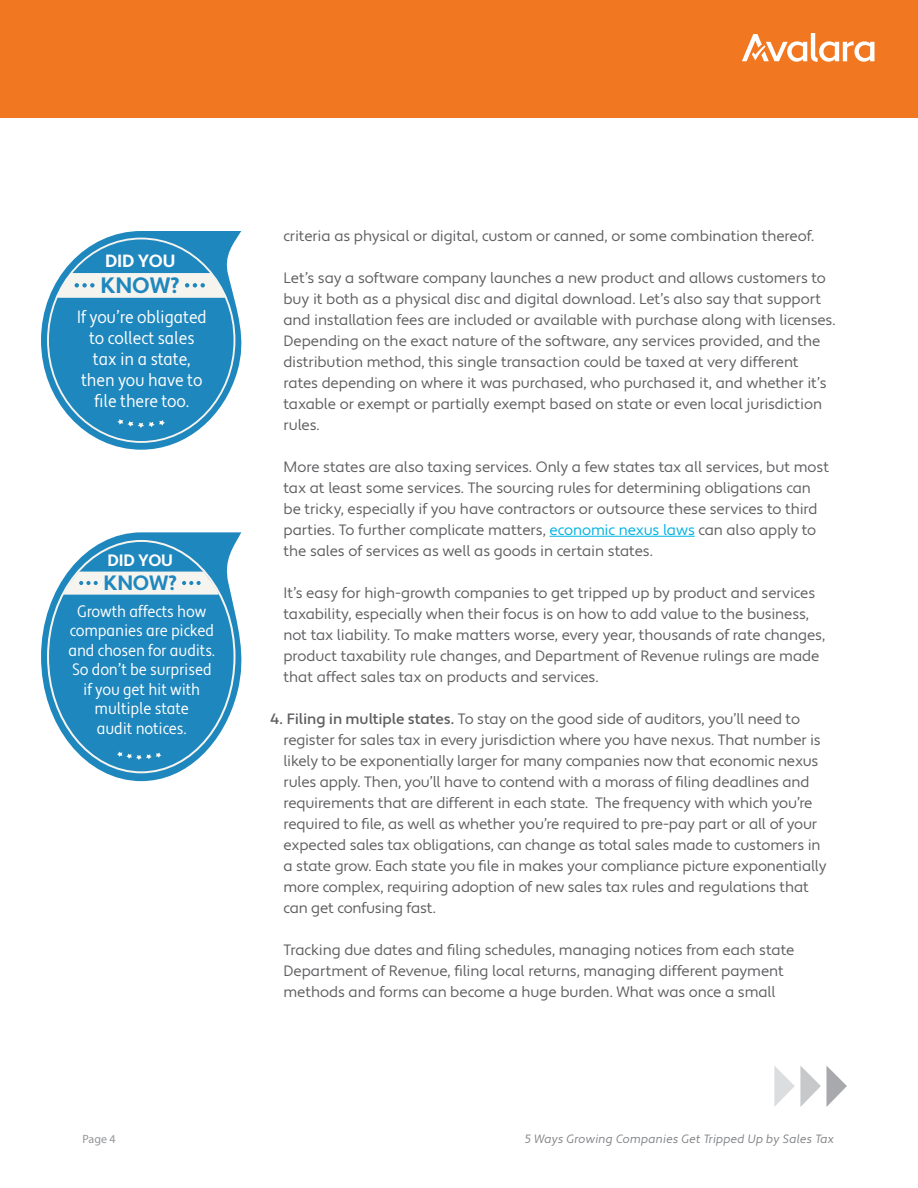
<style>
.page{position:relative;width:918px;height:1188px;background:#fff}
.page>*{position:absolute;margin:0;border:0;box-sizing:border-box;transform-origin:0 0}
.t1{font:700 22.2px "Apertura";color:#1e87be}
.t2{font:700 20.7px "Apertura";color:#1e87be}
.t3{font:condensed 17.7px/21px "Apertura";letter-spacing:-.01em;color:#fff;text-align:center}
.t4{font:700 17.7px "Apertura";letter-spacing:-.01em;color:#fff}
.t5{font:condensed 16.5px/19.5px "Apertura";letter-spacing:-.01em;color:#fff;text-align:center}
.t6{font:700 16.5px "Apertura";letter-spacing:-.01em;color:#fff}
.t7{font:15px/21px "Apertura";letter-spacing:-.01em;color:#5f5f62}
.t8{font:12px "Apertura Obliq";color:#808285}
.t9{font:12px "Myriad Pro";color:#939598}
.s1{color:#00b3e3}
.s2{font-weight:500}
</style>
<div class="page">
<div style="left:0;top:0;width:918px;height:118px;background:#f17721"></div>
<svg style="left:742px;top:33px;width:132px;height:29px"></svg>
<svg style="left:774px;top:1066px;width:73px;height:41px"></svg>
<hr style="left:549px;top:536px;width:146px;height:1px;background:#00b3e3">
<svg style="left:41px;top:231px;width:201px;height:219px;fill:#1e87be"></svg>
<svg style="left:117px;top:419px;width:48px;height:9px"></svg>
<svg style="left:56px;top:273px;width:171px;height:25px"></svg>
<svg style="left:41px;top:532px;width:201px;height:249px;fill:#1e87be"></svg>
<svg style="left:117px;top:752px;width:44px;height:8px"></svg>
<svg style="left:64px;top:572px;width:154px;height:23px"></svg>
<p class="t4" style="left:105px;top:251px;width:72px">DID YOU</p>
<h1 class="t1" style="left:101px;top:272px;width:81px">KNOW?</h1>
<p class="t3" style="left:77px;top:307px;width:131px">If you’re obligated to collect sales tax in a state, then you have to file there too.</p>
<p class="t6" style="left:108px;top:551px;width:67px">DID YOU</p>
<h2 class="t2" style="left:103px;top:571px;width:75px">KNOW?</h2>
<p class="t5" style="left:68px;top:602px;width:148px">Growth affects how companies are picked and chosen for audits.<br>So don’t be surprised if you get hit with multiple state<br>audit notices.</p>
<p class="t7" style="left:284px;top:226px;width:532px">criteria as physical or digital, custom or canned, or some combination thereof.</p>
<p class="t7" style="left:284px;top:268px;width:554px">Let’s say a software company launches a new product and allows customers to buy it both as a physical disc and digital download. Let’s also say that support and installation fees are included or available with purchase along with licenses.<br>Depending on the exact nature of the software, any services provided, and the distribution method, this single transaction could be taxed at very different rates depending on where it was purchased, who purchased it, and whether it’s taxable or exempt or partially exempt based on state or even local jurisdiction rules.</p>
<p class="t7" style="left:284px;top:457px;width:547px">More states are also taxing services. Only a few states tax all services, but most tax at least some services. The sourcing rules for determining obligations can be tricky, especially if you have contractors or outsource these services to third parties. To further complicate matters, <span class="s1">economic nexus laws</span> can also apply to the sales of services as well as goods in certain states.</p>
<p class="t7" style="left:284px;top:583px;width:543px">It’s easy for high-growth companies to get tripped up by product and services taxability, especially when their focus is on how to add value to the business, not tax liability. To make matters worse, every year, thousands of rate changes, product taxability rule changes, and Department of Revenue rulings are made that affect sales tax on products and services.</p>
<p class="t7" style="left:284px;top:709px;width:545px;text-indent:-14px"><span class="s2">4. Filing in multiple states.</span> To stay on the good side of auditors, you’ll need to register for sales tax in every jurisdiction where you have nexus. That number is likely to be exponentially larger for many companies now that economic nexus rules apply. Then, you’ll have to contend with a morass of filing deadlines and requirements that are different in each state. The frequency with which you’re required to file, as well as whether you’re required to pre-pay part or all of your expected sales tax obligations, can change as total sales made to customers in a state grow. Each state you file in makes your compliance picture exponentially more complex, requiring adoption of new sales tax rules and regulations that can get confusing fast.</p>
<p class="t7" style="left:284px;top:940px;width:513px">Tracking due dates and filing schedules, managing notices from each state<br>Department of Revenue, filing local returns, managing different payment methods and forms can become a huge burden. What was once a small</p>
<p class="t9" style="left:82px;top:1131px;width:35px">Page 4</p>
<p class="t8" style="left:525px;top:1132px;width:311px">5 Ways Growing Companies Get Tripped Up by Sales Tax</p>
</div>
